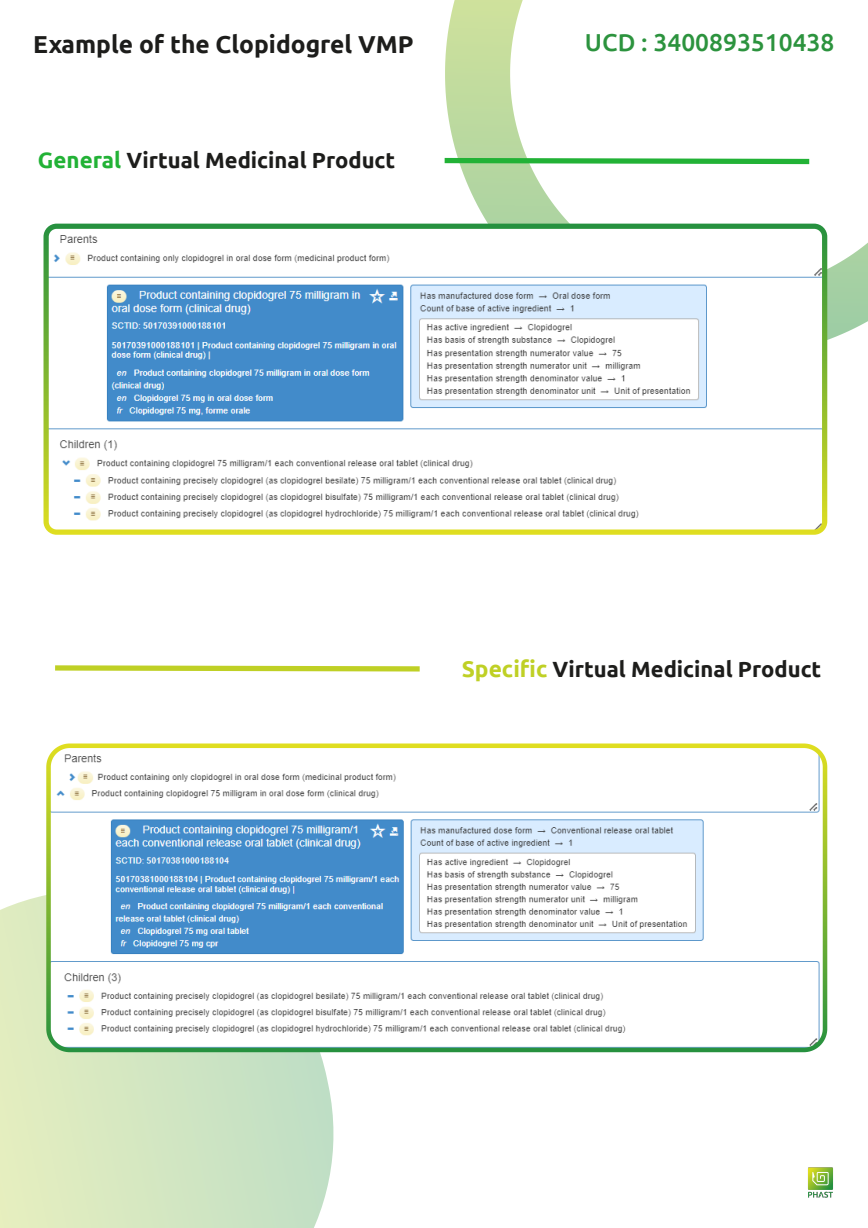
<style>
.page{position:relative;width:868px;height:1228px;background:#fff}
.page>*{position:absolute;margin:0;border:0;box-sizing:border-box;transform-origin:0 0}
.t1{font:700 24.5px "Ubuntu";color:#1d1d1b}
.t2{font:500 24.5px "Ubuntu";color:#2c933e}
.t3{font:700 21.98px "Ubuntu";color:#1d1d1b}
.s1{font-size:22.29px;color:#22b236}
.s2{font-size:22.75px;color:#bfd025}
</style>
<div class="page">
<svg style="left:0;top:895px;width:333px;height:333px;background:#d3e6c2"></svg>
<svg style="left:445px;top:0;width:423px;height:357px"></svg>
<svg style="left:444px;top:155px;width:371px;height:12px"></svg>
<img style="left:50px;top:226px;width:775px;height:303px">
<div style="left:44px;top:224px;width:783px;height:311px;border:5px solid #fff;border-radius:11px"></div>
<svg style="left:55px;top:665px;width:365px;height:7px;background:#cedb5b"></svg>
<img style="left:49px;top:749px;width:771px;height:301px">
<div style="left:46px;top:743px;width:781px;height:309px;border:5px solid #fff;border-radius:21px"></div>
<img style="left:808px;top:1167px;width:25px;height:31px">
<p class="t1" style="left:33px;top:30px;width:382px">Example of the Clopidogrel VMP</p>
<p class="t2" style="left:585px;top:26px;width:251px">UCD : 3400893510438</p>
<p class="t3" style="left:38px;top:147px;width:359px"><span class="s1">General</span> Virtual Medicinal Product</p>
<p class="t3" style="left:462px;top:655px;width:361px"><span class="s2">Specific</span> Virtual Medicinal Product</p>
</div>
